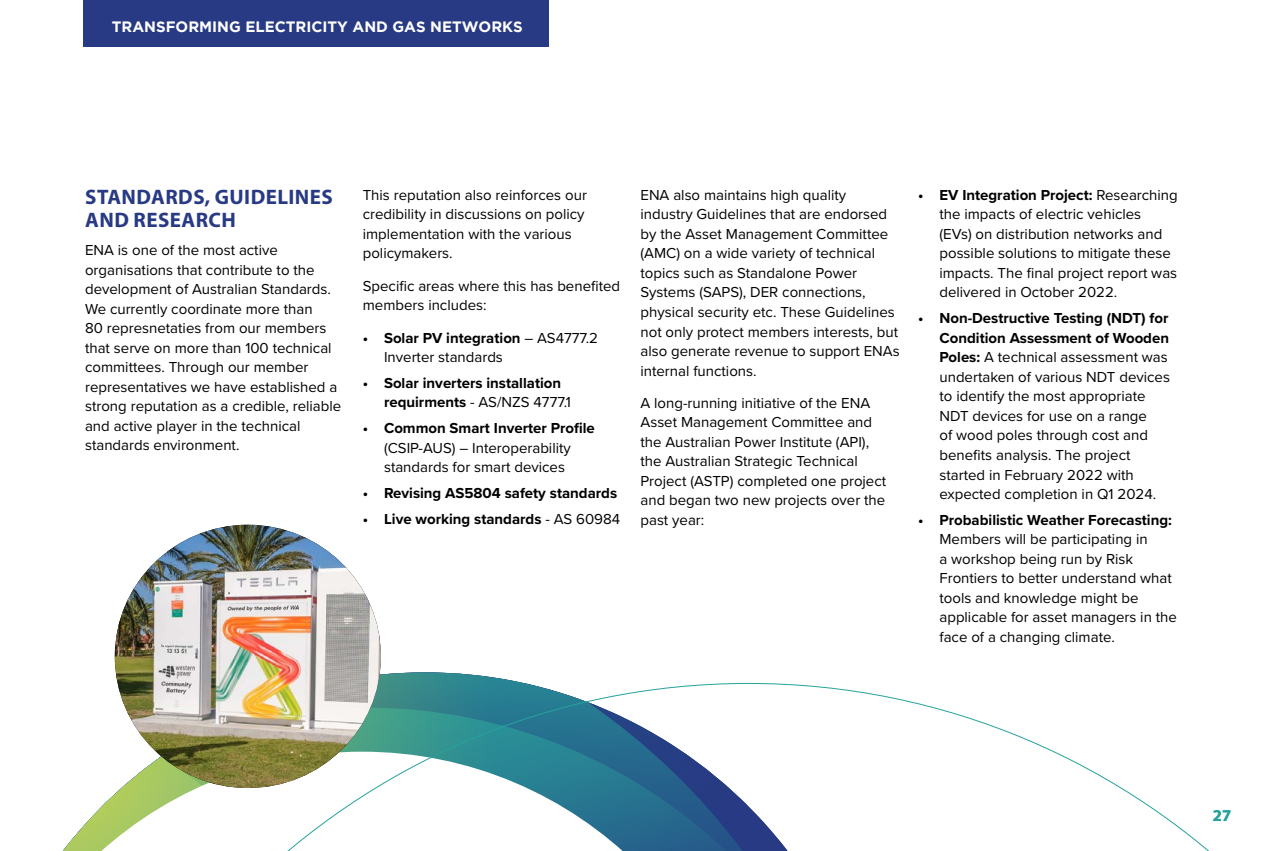
<style>
.page{position:relative;width:1263px;height:851px;background:#fff}
.page>*{position:absolute;margin:0;border:0;box-sizing:border-box;transform-origin:0 0}
.Heading_2{font:700 21px/22.6px "Myriad Pro";letter-spacing:.02em;color:#283a83}
.t1{font:700 16.5px "Myriad Pro";color:#26a39c}
.BODY_NEW{font:15px/19.5px "Proxima Nova";color:#000}
.t2{font:700 15px/19.5px "Proxima Nova";color:#000}
.HA{font:700 15px "Gotham";color:#fff}
.s1{font-weight:700}
.s2{font-weight:400}
</style>
<div class="page">
<svg style="left:381px;top:672px;width:142px;height:11px"></svg>
<svg style="left:63px;top:683px;width:1145px;height:167px"></svg>
<img style="left:115px;top:524px;width:266px;height:263px">
<div style="left:83px;top:0;width:466px;height:47px;background:#283a83"></div>
<p class="HA" style="left:112px;top:18px;width:412px">TRANSFORMING ELECTRICITY AND GAS NETWORKS</p>
<p class="Heading_2" style="left:85px;top:185px;width:249px">STANDARDS, GUIDELINES<br>AND RESEARCH</p>
<p class="BODY_NEW" style="left:85px;top:239px;width:258px">ENA is one of the most active organisations that contribute to the development of Australian Standards.<br>We currently coordinate more than<br>80 represnetaties from our members that serve on more than 100 technical committees. Through our member representatives we have established a strong reputation as a credible, reliable and active player in the technical standards environment.</p>
<p class="BODY_NEW" style="left:363px;top:184px;width:226px">This reputation also reinforces our credibility in discussions on policy implementation with the various policymakers.</p>
<p class="BODY_NEW" style="left:363px;top:275px;width:259px">Specific areas where this has benefited members includes:</p>
<p class="BODY_NEW" style="left:384px;top:327px;width:216px;text-indent:-21px"><span class="s1">• Solar PV integration</span> – AS4777.2<br>Inverter standards</p>
<p class="t2" style="left:384px;top:373px;width:188px;text-indent:-21px">• Solar inverters installation requirments <span class="s2">- AS/NZS 4777.1</span></p>
<p class="BODY_NEW" style="left:363px;top:418px;width:234px;text-align:center"><span class="s1">• Common Smart Inverter Profile </span>(CSIP-AUS) – Interoperability standards for smart devices</p>
<p class="t2" style="left:363px;top:483px;width:256px">• Revising AS5804 safety standards</p>
<p class="t2" style="left:363px;top:509px;width:259px">• Live working standards <span class="s2">- AS 60984</span></p>
<p class="BODY_NEW" style="left:640px;top:184px;width:261px">ENA also maintains high quality industry Guidelines that are endorsed by the Asset Management Committee (AMC) on a wide variety of technical topics such as Standalone Power Systems (SAPS), DER connections, physical security etc. These Guidelines not only protect members interests, but also generate revenue to support ENAs internal functions.</p>
<p class="BODY_NEW" style="left:640px;top:392px;width:247px">A long-running initiative of the ENA<br>Asset Management Committee and the Australian Power Institute (API), the Australian Strategic Technical<br>Project (ASTP) completed one project and began two new projects over the past year:</p>
<p class="BODY_NEW" style="left:939px;top:184px;width:240px;text-indent:-21px"><span class="s1">• EV Integration Project:</span> Researching the impacts of electric vehicles<br>(EVs) on distribution networks and possible solutions to mitigate these impacts. The final project report was delivered in October 2022.</p>
<p class="BODY_NEW" style="left:939px;top:308px;width:232px;text-indent:-21px"><span class="s1">• Non-Destructive Testing (NDT) for<br>Condition Assessment of Wooden<br>Poles:</span> A technical assessment was undertaken of various NDT devices to identify the most appropriate<br>NDT devices for use on a range<br>of wood poles through cost and benefits analysis. The project started in February 2022 with expected completion in Q1 2024.</p>
<p class="BODY_NEW" style="left:939px;top:509px;width:239px;text-indent:-21px"><span class="s1">• Probabilistic Weather Forecasting:<br></span>Members will be participating in<br>a workshop being run by Risk<br>Frontiers to better understand what tools and knowledge might be applicable for asset managers in the face of a changing climate.</p>
<p class="t1" style="left:1213px;top:804px;width:20px">27</p>
</div>
